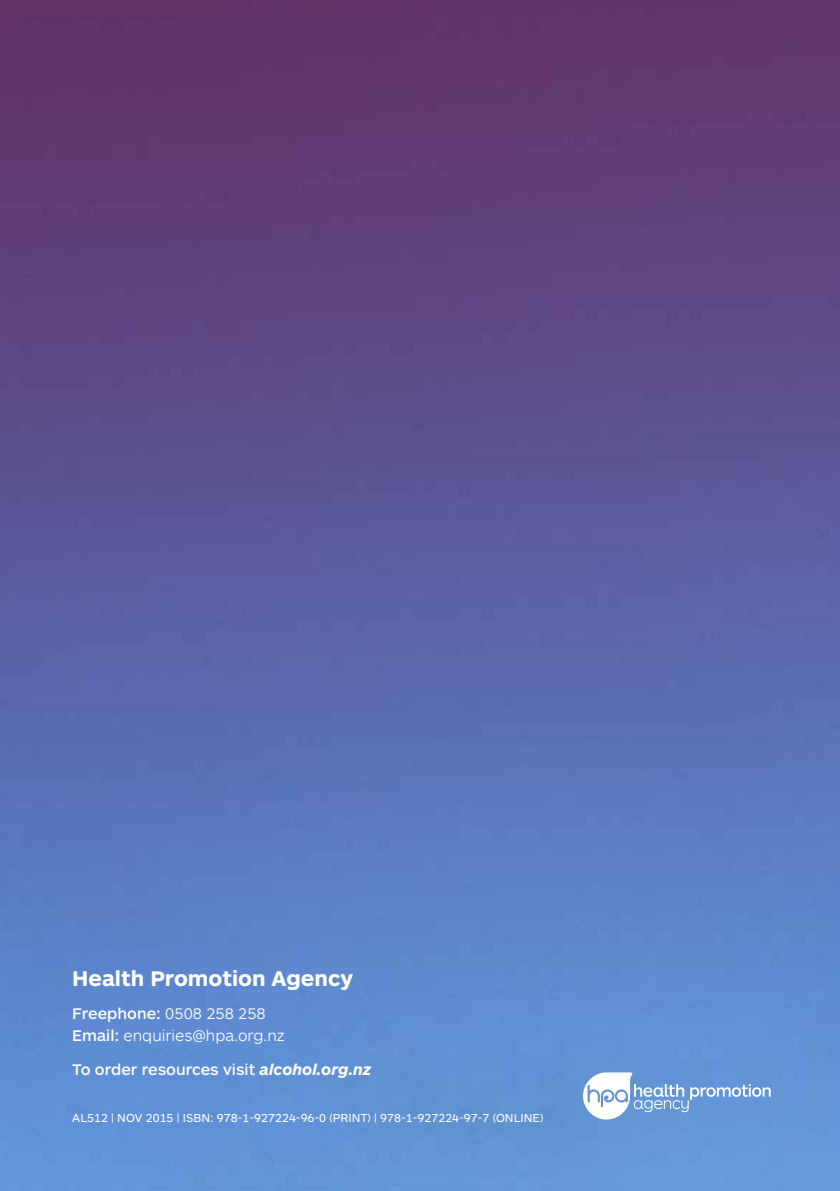
<style>
.page{position:relative;width:840px;height:1191px;background:#fff}
.page>*{position:absolute;margin:0;border:0;box-sizing:border-box;transform-origin:0 0}
.t1{font:700 22px "ARS Maquette Pro";color:#fff}
.t2{font:300 16px/22px "ARS Maquette Pro";color:#fff}
.t3{font:500 16px "ARS Maquette Pro";color:#fff}
.t4{font:12px "ARS Maquette Pro";color:#fff}
.s1{font-weight:500}
.s2{font-weight:700;font-style:italic}
</style>
<div class="page">
<img style="left:0;top:0;width:839px;height:1191px">
<svg style="left:582px;top:1072px;width:188px;height:47px"></svg>
<h1 class="t1" style="left:72px;top:964px;width:282px">Health Promotion Agency</h1>
<h2 class="t2" style="left:72px;top:1002px;width:214px"><span class="s1">Freephone:</span> 0508 258 258<br><span class="s1">Email:</span> enquiries@hpa.org.nz</h2>
<h2 class="t3" style="left:72px;top:1058px;width:300px">To order resources visit <span class="s2">alcohol.org.nz</span></h2>
<p class="t4" style="left:72px;top:1109px;width:472px">AL512 | NOV 2015 | ISBN: 978-1-927224-96-0 (PRINT) | 978-1-927224-97-7 (ONLINE)</p>
</div>
